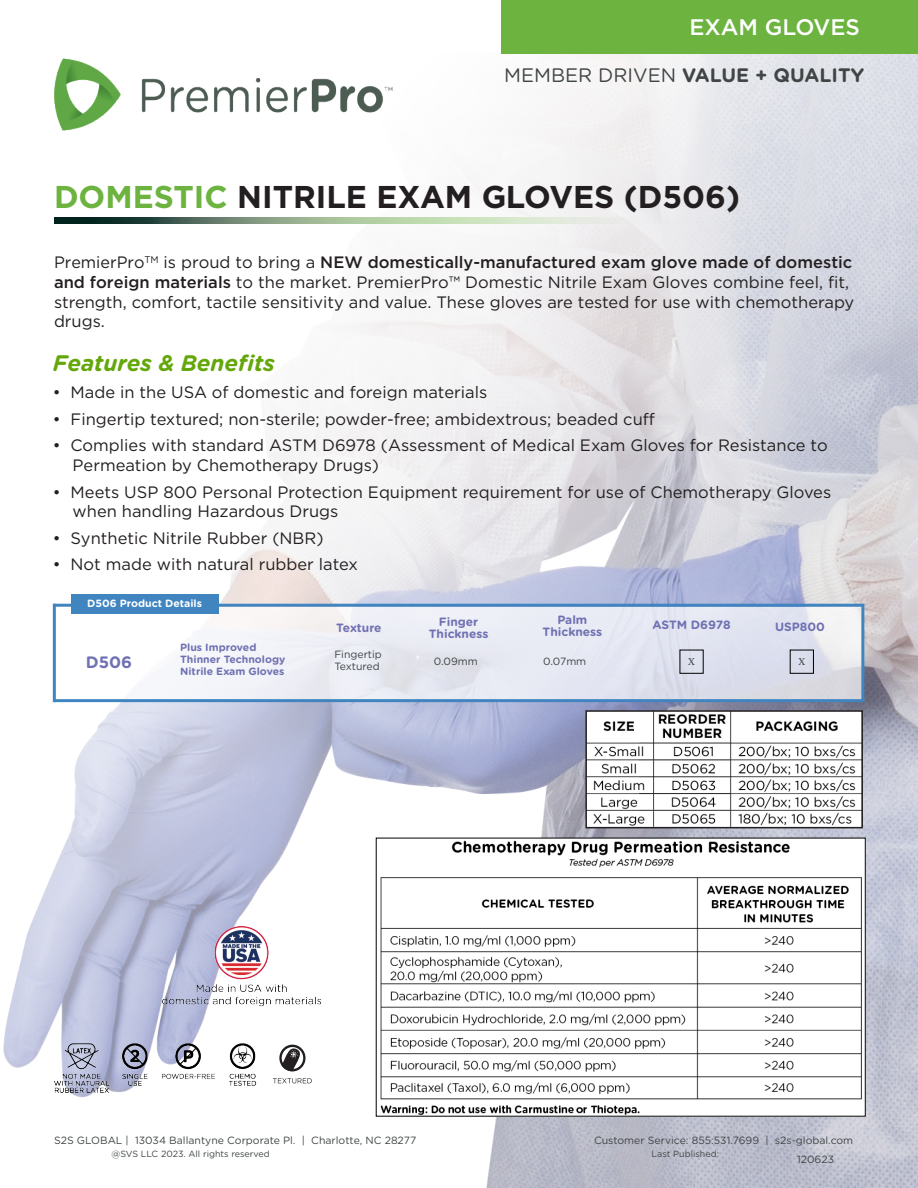
<style>
.page{position:relative;width:918px;height:1188px;background:#fff}
.page>*{position:absolute;margin:0;border:0;box-sizing:border-box;transform-origin:0 0}
.t1{font:700 31.5px "Gotham";color:#231f20}
.t2{font:italic 700 22.5px "Gotham Rounded";color:#64a70b}
.t3{font:500 22.5px "Gotham";color:#fff}
.t4{font:700 19.5px "Gotham Rounded";color:#404545}
.t5{font:16.5px/19.8px "Gotham";color:#231f20}
.t6{font:700 16.5px "Gotham Rounded";color:#7071b2}
.t7{font:700 12px/12px "Gotham Rounded";color:#7071b2;text-align:center}
.t8{font:10.5px "Gotham Rounded";color:#404545}
.t9{font:700 10.5px/12px "Gotham Rounded";color:#7071b2}
.t10{font:10.5px "Gotham";color:#3e4445}
.t11{font:700 10.5px "Gotham Rounded";color:#fff}
.t12{font:10.5px "Gotham";color:#404545}
.t13{font:10.5px "Athelas";color:#3e4445}
.t14{font:9px "Gotham Rounded";color:#404545}
.s1{font-weight:400}
.s2{color:#6cb33f}
.s3{font-weight:500}
</style>
<div class="page">
<img style="left:3px;top:54px;width:915px;height:1133px">
<div style="left:501px;top:0;width:417px;height:54px;background:#6cb43f"></div>
<img style="left:381px;top:840px;width:480px;height:275px">
<svg style="left:54px;top:217px;width:829px;height:7px"></svg>
<img style="left:50px;top:1037px;width:210px;height:56px">
<svg style="left:273px;top:1078px;width:39px;height:5px"></svg>
<svg style="left:279px;top:1045px;width:27px;height:27px"></svg>
<img style="left:162px;top:927px;width:160px;height:86px">
<svg style="left:56px;top:607px;width:805px;height:92px;fill:#eaebf4"></svg>
<img style="left:588px;top:713px;width:272px;height:112px">
<div style="left:585px;top:710px;width:278px;height:118px;border:2px solid #231f20"></div>
<div style="left:71px;top:594px;width:148px;height:19px;background:#4085c0"></div>
<hr style="left:54px;top:604px;width:809px;height:3px;background:#4085c0">
<hr style="left:54px;top:699px;width:809px;height:3px;background:#4085c0">
<hr style="left:53px;top:604px;width:3px;height:98px;background:#4085c0">
<hr style="left:861px;top:604px;width:3px;height:98px;background:#4085c0">
<img style="left:54px;top:59px;width:339px;height:71px">
<p class="t3" style="left:690px;top:14px;width:172px">EXAM GLOVES</p>
<p class="t4" style="left:504px;top:61px;width:361px"><span class="s1">MEMBER DRIVEN</span> VALUE + QUALITY</p>
<p class="t1" style="left:54px;top:178px;width:688px"><span class="s2">DOMESTIC</span> NITRILE EXAM GLOVES (D506)</p>
<p class="t5" style="left:54px;top:252px;width:802px">PremierPro<sup>TM</sup> is proud to bring a <span class="s3">NEW domestically-manufactured exam glove made of domestic and foreign materials</span> to the market. PremierPro™ Domestic Nitrile Exam Gloves combine feel, fit, strength, comfort, tactile sensitivity and value. These gloves are tested for use with chemotherapy drugs.</p>
<p class="t2" style="left:53px;top:347px;width:223px">Features &amp; Benefits</p>
<p class="t5" style="left:53px;top:382px;width:436px">• Made in the USA of domestic and foreign materials</p>
<p class="t5" style="left:53px;top:409px;width:604px">• Fingertip textured; non-sterile; powder-free; ambidextrous; beaded cuff</p>
<p class="t5" style="left:73px;top:435px;width:757px;text-indent:-20px">• Complies with standard ASTM D6978 (Assessment of Medical Exam Gloves for Resistance to<br>Permeation by Chemotherapy Drugs)</p>
<p class="t5" style="left:73px;top:481px;width:760px;text-indent:-20px">• Meets USP 800 Personal Protection Equipment requirement for use of Chemotherapy Gloves when handling Hazardous Drugs</p>
<p class="t5" style="left:53px;top:528px;width:272px">• Synthetic Nitrile Rubber (NBR)</p>
<p class="t5" style="left:53px;top:554px;width:307px">• Not made with natural rubber latex</p>
<p class="t11" style="left:87px;top:596px;width:116px">D506 Product Details</p>
<p class="t6" style="left:86px;top:650px;width:48px">D506</p>
<p class="t9" style="left:180px;top:641px;width:107px">Plus Improved<br>Thinner Technology<br>Nitrile Exam Gloves</p>
<p class="t7" style="left:336px;top:621px;width:47px">Texture</p>
<p class="t7" style="left:429px;top:616px;width:61px">Finger<br>Thickness</p>
<p class="t7" style="left:543px;top:613px;width:61px">Palm<br>Thickness</p>
<p class="t7" style="left:652px;top:619px;width:80px">ASTM D6978</p>
<p class="t7" style="left:775px;top:620px;width:51px">USP800</p>
<p class="t10" style="left:334px;top:648px;width:49px">Fingertip</p>
<p class="t10" style="left:334px;top:660px;width:47px">Textured</p>
<p class="t10" style="left:434px;top:656px;width:45px">0.09mm</p>
<p class="t10" style="left:543px;top:656px;width:45px">0.07mm</p>
<p class="t13" style="left:688px;top:653px;width:8px">X</p>
<p class="t13" style="left:798px;top:653px;width:8px">X</p>
<p class="t8" style="left:54px;top:1133px;width:364px">S2S GLOBAL | 13034 Ballantyne Corporate Pl. | Charlotte, NC 28277</p>
<p class="t8" style="left:594px;top:1133px;width:261px">Customer Service: 855:531.7699 | s2s-global.com</p>
<p class="t14" style="left:112px;top:1148px;width:160px">@SVS LLC 2023. All rights reserved</p>
<p class="t14" style="left:652px;top:1148px;width:69px">Last Published:</p>
<p class="t12" style="left:797px;top:1154px;width:39px">120623</p>
</div>
